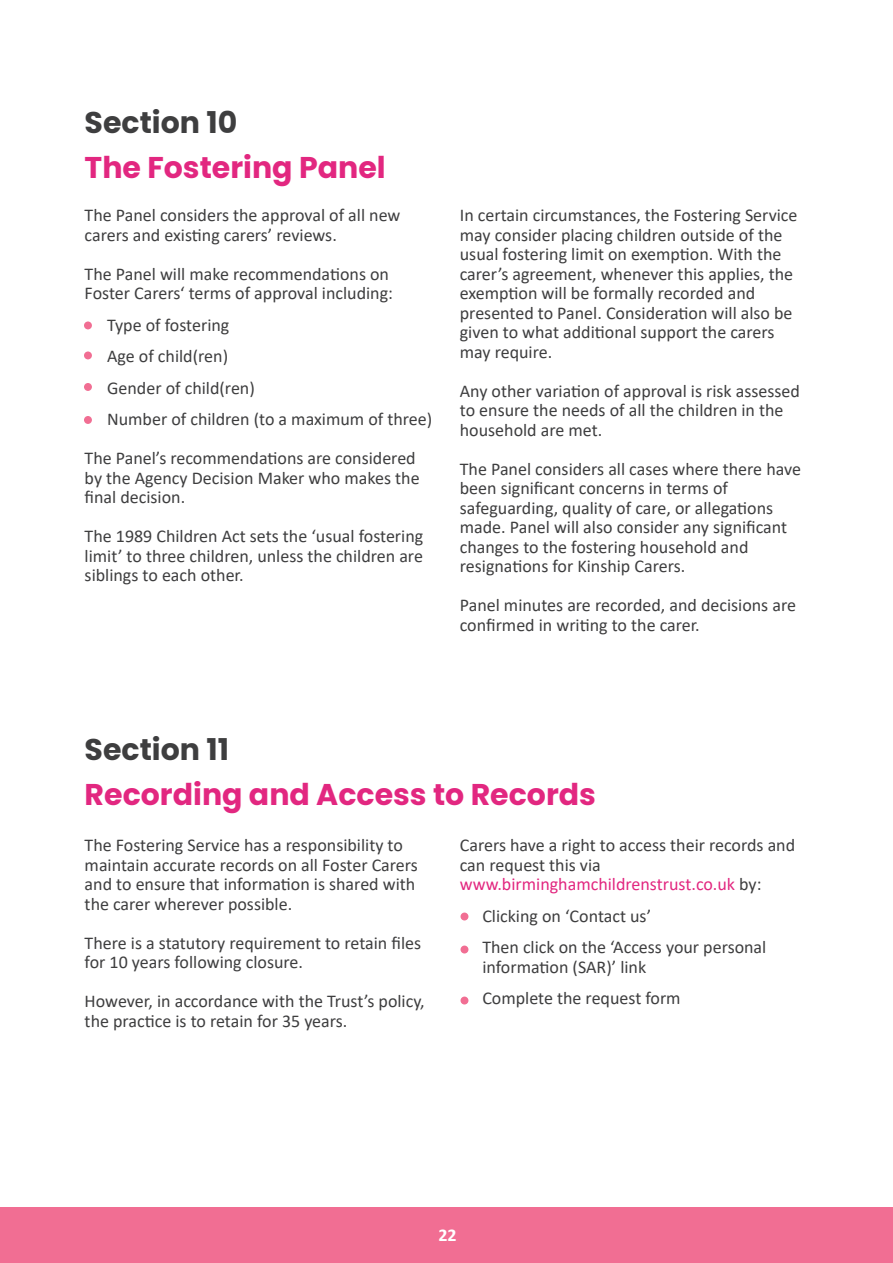
<style>
.page{position:relative;width:893px;height:1263px;background:#fff}
.page>*{position:absolute;margin:0;border:0;box-sizing:border-box;transform-origin:0 0}
.t1{font:700 30px "Poppins";color:#e22780}
.t2{font:700 30px "Poppins";color:#3e3e3f}
.t3{font:18px/19.5px "Calibri";color:#3e3e3f}
.t4{font:700 18px "Calibri";color:#fff}
.s1{color:#e22780}
</style>
<div class="page">
<div style="left:0;top:1207px;width:893px;height:56px;background:#f16e93"></div>
<div style="left:84px;top:321px;width:8px;height:8px;background:#f16e93;border-radius:50%"></div>
<div style="left:84px;top:351px;width:8px;height:8px;background:#f16e93;border-radius:50%"></div>
<div style="left:84px;top:383px;width:8px;height:8px;background:#f16e93;border-radius:50%"></div>
<div style="left:84px;top:416px;width:8px;height:8px;background:#f16e93;border-radius:50%"></div>
<div style="left:460px;top:912px;width:8px;height:8px;background:#f16e93;border-radius:50%"></div>
<div style="left:460px;top:945px;width:8px;height:8px;background:#f16e93;border-radius:50%"></div>
<div style="left:460px;top:996px;width:8px;height:8px;background:#f16e93;border-radius:50%"></div>
<h1 class="t2" style="left:85px;top:105px;width:154px">Section 10</h1>
<h1 class="t1" style="left:85px;top:150px;width:302px">The Fostering Panel</h1>
<p class="t3" style="left:85px;top:205px;width:317px">The Panel considers the approval of all new carers and existing carers’ reviews.</p>
<p class="t3" style="left:85px;top:264px;width:310px">The Panel will make recommendations on<br>Foster Carers‘ terms of approval including:</p>
<p class="t3" style="left:107px;top:309px;width:327px;line-height:31.5px">Type of fostering<br>Age of child(ren)<br>Gender of child(ren)<br>Number of children (to a maximum of three)</p>
<p class="t3" style="left:85px;top:448px;width:336px">The Panel’s recommendations are considered by the Agency Decision Maker who makes the final decision.</p>
<p class="t3" style="left:85px;top:526px;width:340px;text-align:justify">The 1989 Children Act sets the ‘usual fostering limit’ to three children, unless the children are siblings to each other.</p>
<p class="t3" style="left:460px;top:205px;width:339px">In certain circumstances, the Fostering Service may consider placing children outside of the usual fostering limit on exemption. With the carer’s agreement, whenever this applies, the exemption will be formally recorded and presented to Panel. Consideration will also be given to what additional support the carers may require.</p>
<p class="t3" style="left:460px;top:381px;width:342px">Any other variation of approval is risk assessed to ensure the needs of all the children in the household are met.</p>
<p class="t3" style="left:460px;top:459px;width:343px">The Panel considers all cases where there have been significant concerns in terms of safeguarding, quality of care, or allegations made. Panel will also consider any significant changes to the fostering household and resignations for Kinship Carers.</p>
<p class="t3" style="left:460px;top:595px;width:338px">Panel minutes are recorded, and decisions are confirmed in writing to the carer.</p>
<h1 class="t2" style="left:85px;top:732px;width:146px">Section 11</h1>
<h1 class="t1" style="left:85px;top:777px;width:513px">Recording and Access to Records</h1>
<p class="t3" style="left:85px;top:835px;width:335px">The Fostering Service has a responsibility to maintain accurate records on all Foster Carers and to ensure that information is shared with the carer wherever possible.</p>
<p class="t3" style="left:85px;top:933px;width:338px">There is a statutory requirement to retain files for 10 years following closure.</p>
<p class="t3" style="left:85px;top:991px;width:342px">However, in accordance with the Trust’s policy, the practice is to retain for 35 years.</p>
<p class="t3" style="left:460px;top:835px;width:337px">Carers have a right to access their records and can request this via <span class="s1">www.birminghamchildrenstrust.co.uk</span> by:</p>
<p class="t3" style="left:482px;top:900px;width:286px;line-height:31.5px">Clicking on ‘Contact us’<br>Then click on the ‘Access your personal</p>
<p class="t3" style="left:482px;top:951px;width:200px;line-height:31.5px">information (SAR)’ link<br>Complete the request form</p>
<p class="t4" style="left:438px;top:1222px;width:20px">22</p>
</div>
